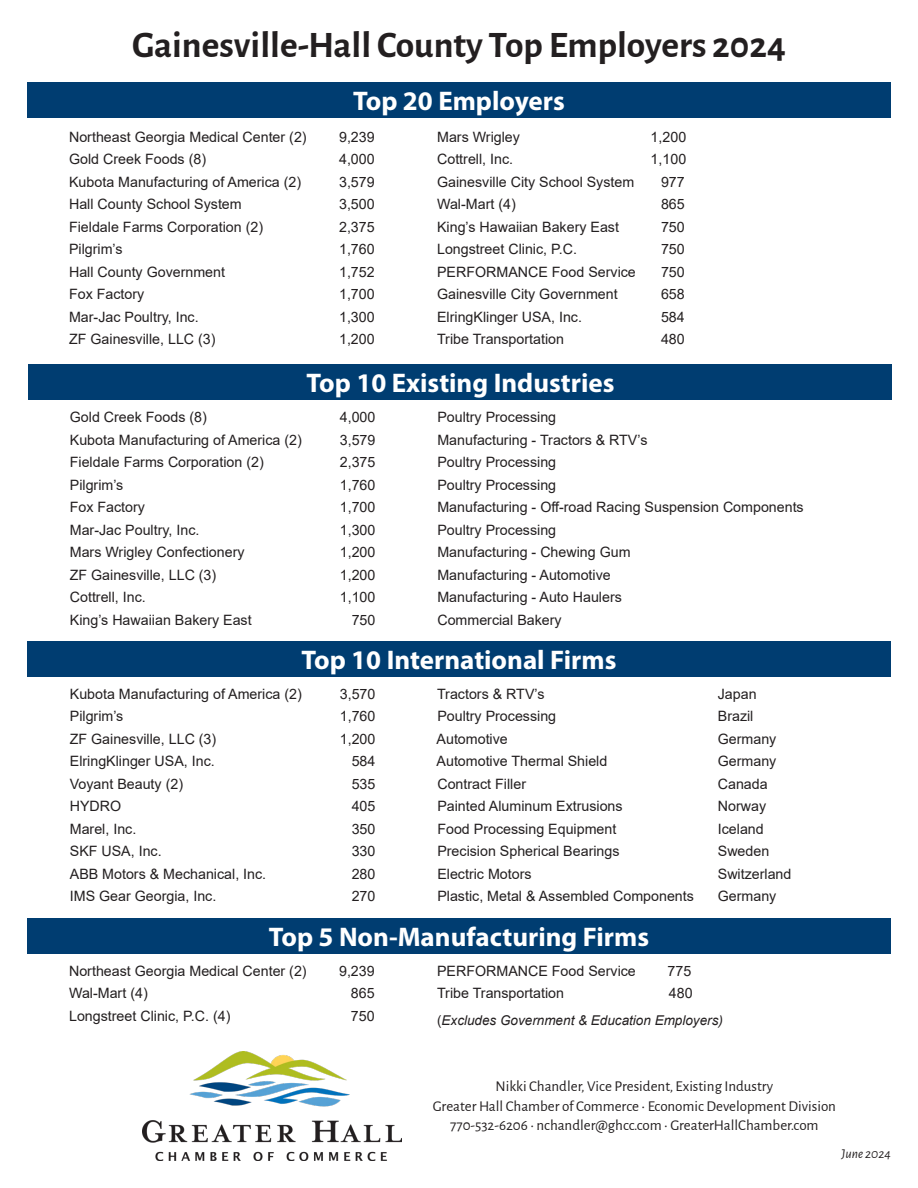
<style>
.page{position:relative;width:918px;height:1188px;background:#fff}
.page>*{position:absolute;margin:0;border:0;box-sizing:border-box;transform-origin:0 0}
.t1{font:700 37.5px "Alegreya Sans";color:#231f20}
.t2{font:700 27px "Myriad Pro";color:#fff}
.t3{font:15px "Alegreya Sans";color:#231f20}
.t4{font:14.25px "Arial";color:#231f20}
.t5{font:italic 13.5px "Arial";color:#231f20}
.t6{font:italic 13.5px "Alegreya Sans";color:#231f20}
.s1{font-style:normal}
</style>
<div class="page">
<img style="left:143px;top:1051px;width:259px;height:110px">
<div style="left:28px;top:364px;width:864px;height:36px;background:#003d71"></div>
<div style="left:27px;top:918px;width:864px;height:35px;background:#003d71"></div>
<div style="left:27px;top:641px;width:864px;height:36px;background:#003d71"></div>
<div style="left:27px;top:82px;width:864px;height:36px;background:#003d71"></div>
<p class="t1" style="left:132px;top:17px;width:655px">Gainesville-Hall County Top Employers 2024</p>
<p class="t2" style="left:353px;top:84px;width:213px">Top 20 Employers</p>
<p class="t4" style="left:69px;top:127px;width:239px">Northeast Georgia Medical Center (2)</p>
<p class="t4" style="left:339px;top:127px;width:37px">9,239</p>
<p class="t4" style="left:69px;top:149px;width:138px">Gold Creek Foods (8)</p>
<p class="t4" style="left:339px;top:149px;width:37px">4,000</p>
<p class="t4" style="left:69px;top:172px;width:234px">Kubota Manufacturing of America (2)</p>
<p class="t4" style="left:339px;top:172px;width:37px">3,579</p>
<p class="t4" style="left:69px;top:194px;width:174px">Hall County School System</p>
<p class="t4" style="left:339px;top:194px;width:37px">3,500</p>
<p class="t4" style="left:69px;top:217px;width:195px">Fieldale Farms Corporation (2)</p>
<p class="t4" style="left:339px;top:217px;width:37px">2,375</p>
<p class="t4" style="left:69px;top:239px;width:55px">Pilgrim’s</p>
<p class="t4" style="left:339px;top:239px;width:37px">1,760</p>
<p class="t4" style="left:69px;top:262px;width:158px">Hall County Government</p>
<p class="t4" style="left:339px;top:262px;width:37px">1,752</p>
<p class="t4" style="left:69px;top:284px;width:77px">Fox Factory</p>
<p class="t4" style="left:339px;top:284px;width:37px">1,700</p>
<p class="t4" style="left:69px;top:307px;width:131px">Mar-Jac Poultry, Inc.</p>
<p class="t4" style="left:339px;top:307px;width:37px">1,300</p>
<p class="t4" style="left:69px;top:329px;width:148px">ZF Gainesville, LLC (3)</p>
<p class="t4" style="left:339px;top:329px;width:37px">1,200</p>
<p class="t4" style="left:437px;top:127px;width:84px">Mars Wrigley</p>
<p class="t4" style="left:651px;top:127px;width:37px">1,200</p>
<p class="t4" style="left:437px;top:149px;width:78px">Cottrell, Inc.</p>
<p class="t4" style="left:651px;top:149px;width:37px">1,100</p>
<p class="t4" style="left:437px;top:172px;width:199px">Gainesville City School System</p>
<p class="t4" style="left:661px;top:172px;width:25px">977</p>
<p class="t4" style="left:437px;top:194px;width:80px">Wal-Mart (4)</p>
<p class="t4" style="left:661px;top:194px;width:25px">865</p>
<p class="t4" style="left:437px;top:217px;width:183px">King’s Hawaiian Bakery East</p>
<p class="t4" style="left:661px;top:217px;width:25px">750</p>
<p class="t4" style="left:437px;top:239px;width:141px">Longstreet Clinic, P.C.</p>
<p class="t4" style="left:661px;top:239px;width:25px">750</p>
<p class="t4" style="left:437px;top:262px;width:200px">PERFORMANCE Food Service</p>
<p class="t4" style="left:661px;top:262px;width:25px">750</p>
<p class="t4" style="left:437px;top:284px;width:182px">Gainesville City Government</p>
<p class="t4" style="left:661px;top:284px;width:25px">658</p>
<p class="t4" style="left:437px;top:307px;width:146px">ElringKlinger USA, Inc.</p>
<p class="t4" style="left:661px;top:307px;width:25px">584</p>
<p class="t4" style="left:437px;top:329px;width:128px">Tribe Transportation</p>
<p class="t4" style="left:661px;top:329px;width:25px">480</p>
<p class="t2" style="left:307px;top:366px;width:309px">Top 10 Existing Industries</p>
<p class="t4" style="left:70px;top:407px;width:138px">Gold Creek Foods (8)</p>
<p class="t4" style="left:340px;top:407px;width:37px">4,000</p>
<p class="t4" style="left:437px;top:407px;width:120px">Poultry Processing</p>
<p class="t4" style="left:70px;top:430px;width:234px">Kubota Manufacturing of America (2)</p>
<p class="t4" style="left:340px;top:430px;width:37px">3,579</p>
<p class="t4" style="left:437px;top:430px;width:212px">Manufacturing - Tractors &amp; RTV’s</p>
<p class="t4" style="left:70px;top:452px;width:195px">Fieldale Farms Corporation (2)</p>
<p class="t4" style="left:340px;top:452px;width:37px">2,375</p>
<p class="t4" style="left:437px;top:452px;width:120px">Poultry Processing</p>
<p class="t4" style="left:70px;top:475px;width:55px">Pilgrim’s</p>
<p class="t4" style="left:340px;top:475px;width:37px">1,760</p>
<p class="t4" style="left:437px;top:475px;width:120px">Poultry Processing</p>
<p class="t4" style="left:70px;top:497px;width:77px">Fox Factory</p>
<p class="t4" style="left:340px;top:497px;width:37px">1,700</p>
<p class="t4" style="left:437px;top:497px;width:368px">Manufacturing - Off-road Racing Suspension Components</p>
<p class="t4" style="left:70px;top:520px;width:131px">Mar-Jac Poultry, Inc.</p>
<p class="t4" style="left:340px;top:520px;width:37px">1,300</p>
<p class="t4" style="left:437px;top:520px;width:120px">Poultry Processing</p>
<p class="t4" style="left:70px;top:542px;width:176px">Mars Wrigley Confectionery</p>
<p class="t4" style="left:340px;top:542px;width:37px">1,200</p>
<p class="t4" style="left:437px;top:542px;width:195px">Manufacturing - Chewing Gum</p>
<p class="t4" style="left:70px;top:565px;width:148px">ZF Gainesville, LLC (3)</p>
<p class="t4" style="left:340px;top:565px;width:37px">1,200</p>
<p class="t4" style="left:437px;top:565px;width:175px">Manufacturing - Automotive</p>
<p class="t4" style="left:70px;top:587px;width:78px">Cottrell, Inc.</p>
<p class="t4" style="left:340px;top:587px;width:37px">1,100</p>
<p class="t4" style="left:437px;top:587px;width:186px">Manufacturing - Auto Haulers</p>
<p class="t4" style="left:70px;top:610px;width:183px">King’s Hawaiian Bakery East</p>
<p class="t4" style="left:352px;top:610px;width:25px">750</p>
<p class="t4" style="left:437px;top:610px;width:126px">Commercial Bakery</p>
<p class="t2" style="left:302px;top:642px;width:316px">Top 10 International Firms</p>
<p class="t4" style="left:70px;top:684px;width:234px">Kubota Manufacturing of America (2)</p>
<p class="t4" style="left:340px;top:684px;width:37px">3,570</p>
<p class="t4" style="left:437px;top:684px;width:109px">Tractors &amp; RTV’s</p>
<p class="t4" style="left:718px;top:684px;width:40px">Japan</p>
<p class="t4" style="left:70px;top:707px;width:55px">Pilgrim’s</p>
<p class="t4" style="left:340px;top:707px;width:37px">1,760</p>
<p class="t4" style="left:437px;top:707px;width:120px">Poultry Processing</p>
<p class="t4" style="left:718px;top:707px;width:37px">Brazil</p>
<p class="t4" style="left:70px;top:729px;width:148px">ZF Gainesville, LLC (3)</p>
<p class="t4" style="left:340px;top:729px;width:37px">1,200</p>
<p class="t4" style="left:437px;top:729px;width:73px">Automotive</p>
<p class="t4" style="left:718px;top:729px;width:60px">Germany</p>
<p class="t4" style="left:70px;top:752px;width:146px">ElringKlinger USA, Inc.</p>
<p class="t4" style="left:352px;top:752px;width:25px">584</p>
<p class="t4" style="left:437px;top:752px;width:172px">Automotive Thermal Shield</p>
<p class="t4" style="left:718px;top:752px;width:60px">Germany</p>
<p class="t4" style="left:70px;top:774px;width:115px">Voyant Beauty (2)</p>
<p class="t4" style="left:352px;top:774px;width:25px">535</p>
<p class="t4" style="left:437px;top:774px;width:90px">Contract Filler</p>
<p class="t4" style="left:718px;top:774px;width:51px">Canada</p>
<p class="t4" style="left:70px;top:797px;width:53px">HYDRO</p>
<p class="t4" style="left:352px;top:797px;width:25px">405</p>
<p class="t4" style="left:437px;top:797px;width:187px">Painted Aluminum Extrusions</p>
<p class="t4" style="left:718px;top:797px;width:50px">Norway</p>
<p class="t4" style="left:70px;top:819px;width:68px">Marel, Inc.</p>
<p class="t4" style="left:352px;top:819px;width:25px">350</p>
<p class="t4" style="left:437px;top:819px;width:180px">Food Processing Equipment</p>
<p class="t4" style="left:718px;top:819px;width:47px">Iceland</p>
<p class="t4" style="left:70px;top:842px;width:93px">SKF USA, Inc.</p>
<p class="t4" style="left:352px;top:842px;width:25px">330</p>
<p class="t4" style="left:437px;top:842px;width:184px">Precision Spherical Bearings</p>
<p class="t4" style="left:718px;top:842px;width:53px">Sweden</p>
<p class="t4" style="left:70px;top:864px;width:198px">ABB Motors &amp; Mechanical, Inc.</p>
<p class="t4" style="left:352px;top:864px;width:25px">280</p>
<p class="t4" style="left:437px;top:864px;width:96px">Electric Motors</p>
<p class="t4" style="left:718px;top:864px;width:75px">Switzerland</p>
<p class="t4" style="left:70px;top:887px;width:148px">IMS Gear Georgia, Inc.</p>
<p class="t4" style="left:352px;top:887px;width:25px">270</p>
<p class="t4" style="left:437px;top:887px;width:258px">Plastic, Metal &amp; Assembled Components</p>
<p class="t4" style="left:718px;top:887px;width:60px">Germany</p>
<p class="t2" style="left:269px;top:919px;width:382px">Top 5 Non-Manufacturing Firms</p>
<p class="t4" style="left:69px;top:961px;width:239px">Northeast Georgia Medical Center (2)</p>
<p class="t4" style="left:339px;top:961px;width:37px">9,239</p>
<p class="t4" style="left:69px;top:983px;width:80px">Wal-Mart (4)</p>
<p class="t4" style="left:351px;top:983px;width:25px">865</p>
<p class="t4" style="left:69px;top:1006px;width:163px">Longstreet Clinic, P.C. (4)</p>
<p class="t4" style="left:351px;top:1006px;width:25px">750</p>
<p class="t4" style="left:437px;top:961px;width:200px">PERFORMANCE Food Service</p>
<p class="t4" style="left:668px;top:961px;width:25px">775</p>
<p class="t4" style="left:437px;top:983px;width:128px">Tribe Transportation</p>
<p class="t4" style="left:669px;top:983px;width:25px">480</p>
<p class="t5" style="left:437px;top:1012px;width:287px"><span class="s1">(</span>Excludes Government &amp; Education Employers)</p>
<p class="t3" style="left:496px;top:1076px;width:279px">Nikki Chandler, Vice President, Existing Industry</p>
<p class="t3" style="left:433px;top:1095px;width:405px">Greater Hall Chamber of Commerce • Economic Development Division</p>
<p class="t3" style="left:450px;top:1115px;width:370px">770-532-6206 • nchandler@ghcc.com • GreaterHallChamber.com</p>
<p class="t6" style="left:841px;top:1145px;width:51px">June 2024</p>
</div>
